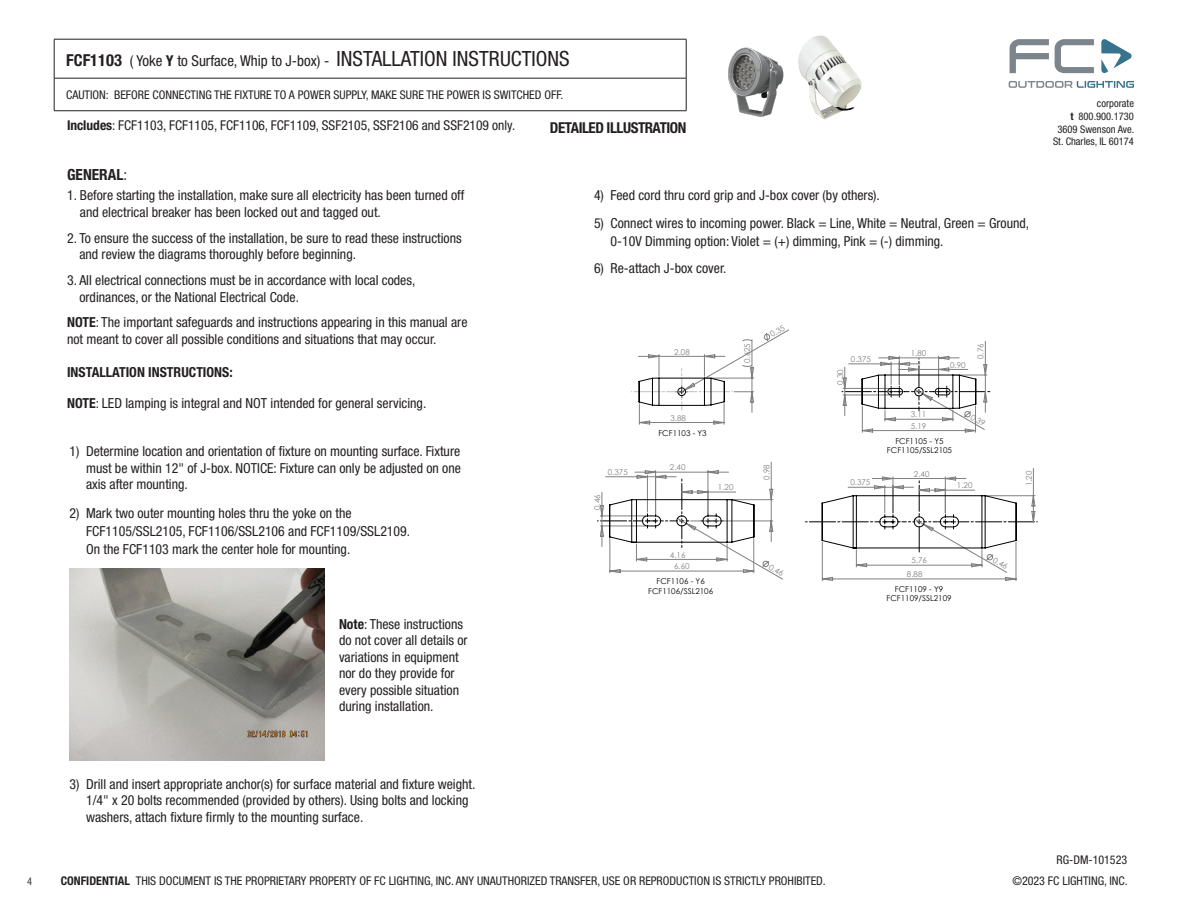
<style>
.page{position:relative;width:1188px;height:918px;background:#fff}
.page>*{position:absolute;margin:0;border:0;box-sizing:border-box;transform-origin:0 0}
.t1{font:700 condensed 15.45px "Helvetica Neue LT Std";color:#231f20}
.t2{font:condensed 15px "Helvetica Neue LT Std";color:#231f20}
.t3{font:700 condensed 15px "Helvetica Neue LT Std";letter-spacing:-.03em;color:#231f20}
.List_Paragraph{font:condensed 13.8px/16.6px "Helvetica Neue LT Std";color:#231f20}
.t4{font:700 condensed 13.8px "Helvetica Neue LT Std";color:#231f20}
.t5{font:condensed 13.5px "Helvetica Neue LT Std";color:#231f20}
.t6{font:condensed 12px "Helvetica Neue LT Std";color:#231f20}
.t7{font:condensed 10.5px/12.6px "Helvetica Neue LT Std";color:#231f20;text-align:right}
.t8{font:condensed 10.5px "Helvetica Neue LT Std";color:#3e3e3f}
.t9{font:7.95px/11.2px "Century Gothic";color:#808080}
.t10{font:7.95px/9.6px "Century Gothic";color:#000;text-align:center}
.s1{font-weight:700;font-size:16.5px}
.s2{font-weight:700}
.s3{font-size:21px}
.s4{font-weight:400}
</style>
<div class="page">
<svg style="left:1101px;top:39px;width:31px;height:34px"></svg>
<svg style="left:1010px;top:39px;width:39px;height:34px"></svg>
<svg style="left:1055px;top:39px;width:39px;height:34px"></svg>
<svg style="left:1009px;top:81px;width:125px;height:7px"></svg>
<hr style="left:54px;top:39px;width:632px;height:1px;background:#231f20">
<hr style="left:54px;top:39px;width:1px;height:39px;background:#231f20">
<hr style="left:686px;top:39px;width:1px;height:39px;background:#231f20">
<hr style="left:54px;top:78px;width:632px;height:1px;background:#231f20">
<hr style="left:54px;top:78px;width:1px;height:33px;background:#231f20">
<hr style="left:686px;top:78px;width:1px;height:33px;background:#231f20">
<hr style="left:54px;top:110px;width:632px;height:1px;background:#231f20">
<img style="left:69px;top:569px;width:255px;height:191px">
<img style="left:798px;top:35px;width:64px;height:85px">
<svg style="left:743px;top:391px;width:248px;height:189px"></svg>
<svg style="left:631px;top:330px;width:158px;height:95px"></svg>
<svg style="left:842px;top:359px;width:148px;height:74px"></svg>
<svg style="left:597px;top:470px;width:158px;height:103px"></svg>
<svg style="left:805px;top:480px;width:232px;height:101px"></svg>
<img style="left:728px;top:47px;width:56px;height:70px">
<p class="t8" style="left:27px;top:875px;width:7px">4</p>
<p class="t2" style="left:66px;top:52px;width:505px"><span class="s1">FCF1103</span> ( Yoke <span class="s2">Y</span> to Surface, Whip to J-box) - <span class="s3">INSTALLATION INSTRUCTIONS</span></p>
<p class="t6" style="left:66px;top:88px;width:499px">CAUTION: BEFORE CONNECTING THE FIXTURE TO A POWER SUPPLY, MAKE SURE THE POWER IS SWITCHED OFF.</p>
<p class="t5" style="left:67px;top:118px;width:450px"><span class="s2">Includes</span>: FCF1103, FCF1105, FCF1106, FCF1109, SSF2105, SSF2106 and SSF2109 only.</p>
<p class="t1" style="left:67px;top:166px;width:62px">GENERAL<span class="s4">:</span></p>
<p class="List_Paragraph" style="left:80px;top:187px;width:386px;text-indent:-13px">1. Before starting the installation, make sure all electricity has been turned off and electrical breaker has been locked out and tagged out.</p>
<p class="List_Paragraph" style="left:79px;top:229px;width:384px;text-indent:-12px">2. To ensure the success of the installation, be sure to read these instructions and review the diagrams thoroughly before beginning.</p>
<p class="List_Paragraph" style="left:79px;top:272px;width:338px;text-indent:-12px">3. All electrical connections must be in accordance with local codes, ordinances, or the National Electrical Code.</p>
<p class="List_Paragraph" style="left:67px;top:314px;width:402px"><span class="s2">NOTE</span>: The important safeguards and instructions appearing in this manual are not meant to cover all possible conditions and situations that may occur.</p>
<p class="t4" style="left:67px;top:364px;width:167px">INSTALLATION INSTRUCTIONS:</p>
<p class="List_Paragraph" style="left:67px;top:395px;width:361px"><span class="s2">NOTE</span>: LED lamping is integral and NOT intended for general servicing.</p>
<p class="List_Paragraph" style="left:86px;top:443px;width:376px;text-align:justify;text-indent:-17px">1) Determine location and orientation of fixture on mounting surface. Fixture must be within 12" of J-box. NOTICE: Fixture can only be adjusted on one axis after mounting.</p>
<p class="List_Paragraph" style="left:69px;top:505px;width:284px">2) Mark two outer mounting holes thru the yoke on the</p>
<p class="List_Paragraph" style="left:86px;top:523px;width:326px">FCF1105/SSL2105, FCF1106/SSL2106 and FCF1109/SSL2109.</p>
<p class="List_Paragraph" style="left:86px;top:541px;width:266px">On the FCF1103 mark the center hole for mounting.</p>
<p class="List_Paragraph" style="left:339px;top:615px;width:130px"><span class="s2">Note</span>: These instructions do not cover all details or variations in equipment nor do they provide for every possible situation during installation.</p>
<p class="t3" style="left:550px;top:118px;width:138px">DETAILED ILLUSTRATION</p>
<p class="List_Paragraph" style="left:594px;top:187px;width:287px">4) Feed cord thru cord grip and J-box cover (by others).</p>
<p class="List_Paragraph" style="left:594px;top:215px;width:437px">5) Connect wires to incoming power. Black = Line, White = Neutral, Green = Ground,</p>
<p class="List_Paragraph" style="left:611px;top:233px;width:335px">0-10V Dimming option: Violet = (+) dimming, Pink = (-) dimming.</p>
<p class="List_Paragraph" style="left:594px;top:260px;width:134px">6) Re-attach J-box cover.</p>
<p class="t9" style="left:608px;top:466px;width:21px">0.375</p>
<p class="t9" style="left:592px;top:510px;width:17px;rotate:-90deg">0.46</p>
<p class="t9" style="left:768px;top:330px;width:17px;rotate:-30deg">0.35</p>
<p class="t9" style="left:674px;top:346px;width:17px">2.08</p>
<p class="t9" style="left:742px;top:363px;width:21px;rotate:-90deg">0.625</p>
<p class="t9" style="left:851px;top:353px;width:21px">0.375</p>
<p class="t9" style="left:834px;top:385px;width:17px;rotate:-90deg">0.30</p>
<p class="t9" style="left:911px;top:347px;width:17px">1.80</p>
<p class="t9" style="left:975px;top:359px;width:17px;rotate:-90deg">0.76</p>
<p class="t9" style="left:950px;top:359px;width:17px">0.90</p>
<p class="t9" style="left:670px;top:412px;width:17px">3.88</p>
<p class="t10" style="left:658px;top:428px;width:50px">FCF1103 - Y3</p>
<p class="t9" style="left:911px;top:409px;width:17px">3.11<br>5.19</p>
<p class="t10" style="left:887px;top:436px;width:67px">FCF1105 - Y5<br>FCF1105/SSL2105</p>
<p class="t9" style="left:974px;top:411px;width:17px;rotate:30deg">0.39</p>
<p class="t9" style="left:670px;top:462px;width:17px">2.40</p>
<p class="t9" style="left:718px;top:482px;width:17px">1.20</p>
<p class="t9" style="left:761px;top:480px;width:17px;rotate:-90deg">0.98</p>
<p class="t9" style="left:850px;top:477px;width:21px">0.375</p>
<p class="t9" style="left:914px;top:468px;width:17px">2.40</p>
<p class="t9" style="left:957px;top:480px;width:17px">1.20</p>
<p class="t9" style="left:1023px;top:486px;width:17px;rotate:-90deg">1.20</p>
<p class="t9" style="left:670px;top:549px;width:21px;line-height:11.7px;text-align:center">4.16<br>6.60</p>
<p class="t9" style="left:911px;top:555px;width:17px">5.76</p>
<p class="t9" style="left:772px;top:561px;width:17px;rotate:30deg">0.46</p>
<p class="t9" style="left:907px;top:569px;width:17px">8.88</p>
<p class="t10" style="left:648px;top:576px;width:67px">FCF1106 - Y6<br>FCF1106/SSL2106</p>
<p class="t10" style="left:887px;top:584px;width:67px">FCF1109 - Y9<br>FCF1109/SSL2109</p>
<p class="t9" style="left:997px;top:554px;width:17px;rotate:30deg">0.46</p>
<p class="t7" style="left:1053px;top:97px;width:83px">corporate<br><span class="s2">t</span> 800.900.1730<br>3609 Swenson Ave.<br>St. Charles, IL 60174</p>
<p class="List_Paragraph" style="left:86px;top:775px;width:391px;text-indent:-17px">3) Drill and insert appropriate anchor(s) for surface material and fixture weight.<br>1/4" x 20 bolts recommended (provided by others). Using bolts and locking washers, attach fixture firmly to the mounting surface.</p>
<p class="t6" style="left:1056px;top:853px;width:72px">RG-DM-101523</p>
<p class="t6" style="left:61px;top:873px;width:767px"><span class="s2">CONFIDENTIAL</span> THIS DOCUMENT IS THE PROPRIETARY PROPERTY OF FC LIGHTING, INC. ANY UNAUTHORIZED TRANSFER, USE OR REPRODUCTION IS STRICTLY PROHIBITED.</p>
<p class="t6" style="left:1012px;top:873px;width:117px">©2023 FC LIGHTING, INC.</p>
</div>
